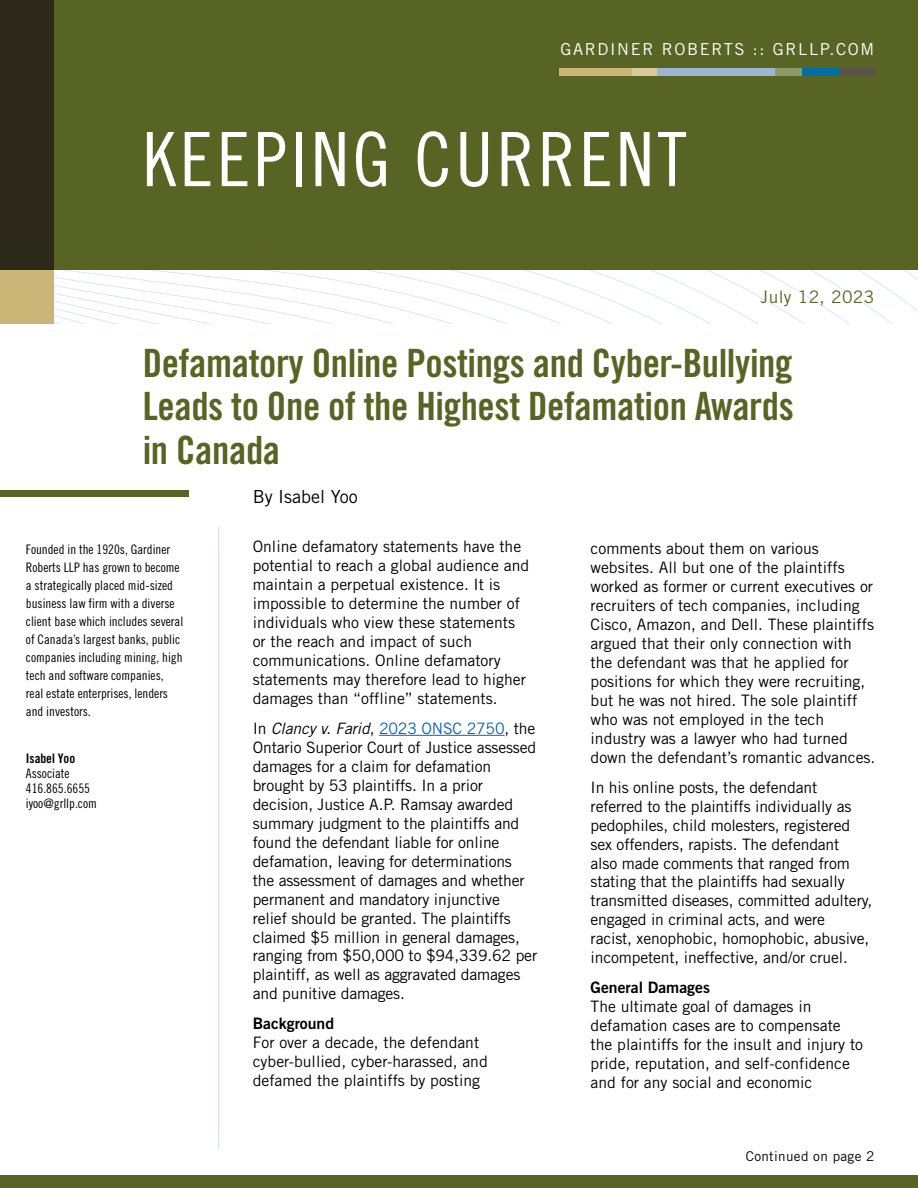
<style>
.page{position:relative;width:918px;height:1188px;background:#fff}
.page>*{position:absolute;margin:0;border:0;box-sizing:border-box;transform-origin:0 0}
.t1{font:75px "Trade Gothic LT Std Cn 18";letter-spacing:.05em;color:#fff}
.t2{font:39px/43.5px "Trade Gothic LT Std Bd Cn 20";letter-spacing:-.01em;color:#576423;text-align:justify}
.t3{font:18px "Trade Gothic LT Std";color:#000}
.t4{font:17.25px "Trade Gothic LT Std";letter-spacing:.025em;color:#576423}
.t5{font:16.5px "Trade Gothic LT Std";letter-spacing:.1em;color:#fff}
.t6{font:15.75px/19px "Trade Gothic LT Std";color:#000}
.t7{font:15.75px "Trade Gothic LT Std Bd 2";color:#000}
.t8{font:13.5px "Trade Gothic LT Std";letter-spacing:.025em;color:#000}
.t9{font:13.2px/18px "Trade Gothic LT Std Cn 18";color:#000}
.t10{font:13.2px "Trade Gothic LT Std Bd Cn 20";color:#000}
.s1{font-style:italic}
.s2{color:#0563c1}
</style>
<div class="page">
<svg style="left:54px;top:270px;width:864px;height:54px"></svg>
<div style="left:54px;top:0;width:864px;height:270px;background:#576423"></div>
<div style="left:0;top:490px;width:189px;height:7px;background:#576423"></div>
<hr style="left:218px;top:527px;width:1px;height:622px;background:#c8ddeb">
<div style="left:0;top:0;width:54px;height:270px;background:#2c291a"></div>
<div style="left:0;top:270px;width:54px;height:54px;background:#cbb677"></div>
<hr style="left:379px;top:735px;width:126px;height:1px;background:#0563c1">
<div style="left:0;top:1175px;width:918px;height:13px;background:#576423"></div>
<div style="left:559px;top:68px;width:74px;height:8px;background:#cbb677"></div>
<div style="left:633px;top:68px;width:25px;height:8px;background:#dac99a"></div>
<div style="left:657px;top:68px;width:118px;height:8px;background:#9db4d2"></div>
<div style="left:775px;top:68px;width:28px;height:8px;background:#919b6a"></div>
<div style="left:803px;top:68px;width:36px;height:8px;background:#006ea5"></div>
<div style="left:839px;top:68px;width:35px;height:8px;background:#595447"></div>
<p class="t5" style="left:560px;top:39px;width:315px">GARDINER ROBERTS :: GRLLP.COM</p>
<h1 class="t1" style="left:143px;top:115px;width:545px">Keeping Current</h1>
<p class="t4" style="left:761px;top:286px;width:115px">July 12, 2023</p>
<h2 class="t2" style="left:143px;top:341px;width:653px">Defamatory Online Postings and Cyber-Bullying Leads to One of the Highest Defamation Awards in Canada</h2>
<p class="t9" style="left:26px;top:540px;width:159px">Founded in the 1920s, Gardiner<br>Roberts LLP has grown to become a strategically placed mid-sized business law firm with a diverse client base which includes several of Canada’s largest banks, public companies including mining, high tech and software companies, real estate enterprises, lenders and investors.</p>
<p class="t10" style="left:26px;top:750px;width:51px">Isabel Yoo</p>
<p class="t9" style="left:26px;top:765px;width:73px;line-height:15.1px">Associate<br>416.865.6655 iyoo@grllp.com</p>
<p class="t3" style="left:253px;top:486px;width:106px">By Isabel Yoo</p>
<p class="t6" style="left:253px;top:537px;width:278px">Online defamatory statements have the potential to reach a global audience and maintain a perpetual existence. It is impossible to determine the number of individuals who view these statements or the reach and impact of such communications. Online defamatory statements may therefore lead to higher damages than “offline” statements.</p>
<p class="t6" style="left:253px;top:718px;width:286px">In <span class="s1">Clancy v. Farid</span>, <span class="s2">2023 ONSC 2750</span>, the Ontario Superior Court of Justice assessed damages for a claim for defamation brought by 53 plaintiffs. In a prior decision, Justice A.P. Ramsay awarded summary judgment to the plaintiffs and found the defendant liable for online defamation, leaving for determinations the assessment of damages and whether permanent and mandatory injunctive relief should be granted. The plaintiffs claimed $5 million in general damages, ranging from $50,000 to $94,339.62 per plaintiff, as well as aggravated damages and punitive damages.</p>
<p class="t7" style="left:253px;top:1014px;width:83px">Background</p>
<p class="t6" style="left:253px;top:1033px;width:237px">For over a decade, the defendant cyber-bullied, cyber-harassed, and defamed the plaintiffs by posting</p>
<p class="t6" style="left:591px;top:539px;width:286px">comments about them on various websites. All but one of the plaintiffs worked as former or current executives or recruiters of tech companies, including Cisco, Amazon, and Dell. These plaintiffs argued that their only connection with the defendant was that he applied for positions for which they were recruiting, but he was not hired. The sole plaintiff who was not employed in the tech industry was a lawyer who had turned down the defendant’s romantic advances.</p>
<p class="t6" style="left:591px;top:777px;width:283px">In his online posts, the defendant referred to the plaintiffs individually as pedophiles, child molesters, registered sex offenders, rapists. The defendant<br>also made comments that ranged from stating that the plaintiffs had sexually transmitted diseases, committed adultery, engaged in criminal acts, and were<br>racist, xenophobic, homophobic, abusive, incompetent, ineffective, and/or cruel.</p>
<p class="t7" style="left:591px;top:978px;width:121px">General Damages</p>
<p class="t6" style="left:591px;top:997px;width:274px">The ultimate goal of damages in defamation cases are to compensate the plaintiffs for the insult and injury to pride, reputation, and self-confidence and for any social and economic</p>
<p class="t8" style="left:746px;top:1148px;width:130px">Continued on page 2</p>
</div>
